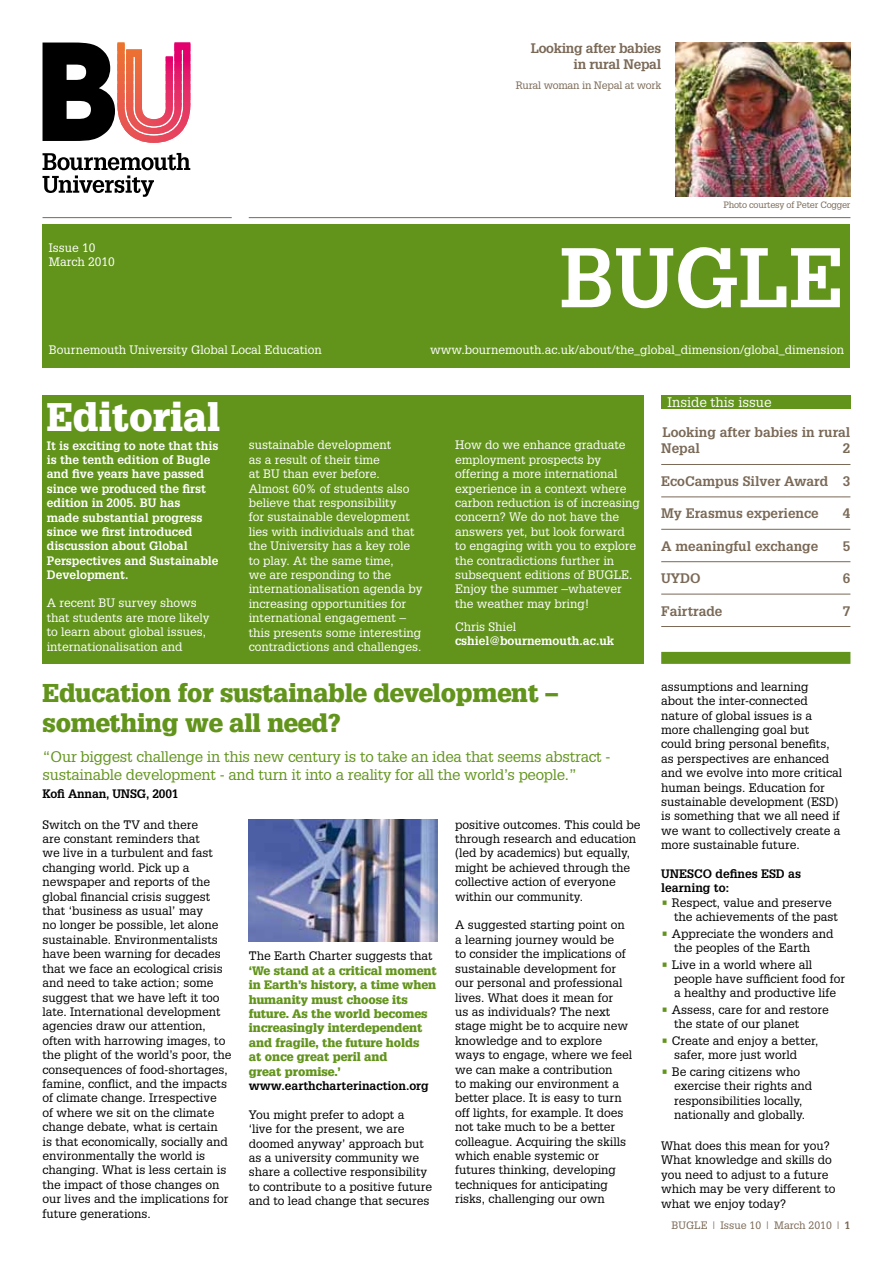
<style>
.page{position:relative;width:893px;height:1263px;background:#fff}
.page>*{position:absolute;margin:0;border:0;box-sizing:border-box;transform-origin:0 0}
.t1{font:700 82.5px "Glypha LT";color:#fff}
.t2{font:900 39px "Glypha LT";color:#fff}
.t3{font:900 25.2px/30.3px "Glypha LT";letter-spacing:-.01em;color:#62941c}
.t4{font:15px/18px "Glypha LT";letter-spacing:-.015em;color:#62941c}
.t5{font:700 13.5px/16.2px "Glypha LT";color:#7a6957}
.t6{font:700 13.5px/16.2px "Glypha LT";letter-spacing:-.02em;color:#7a6957;text-align:right}
.t7{font:13.5px "Glypha LT";color:#fff}
.t8{font:12px/14.4px "Glypha LT";color:#000}
.t9{font:12px/14.4px "Glypha LT";color:#fff}
.t10{font:700 12px/14.4px "Glypha LT";color:#fff}
.t11{font:900 12px/14.4px "Glypha LT";color:#62941c}
.t12{font:700 12px/14.4px "Glypha LT";color:#000}
.t13{font:10.5px "Glypha LT";color:#7a6957}
.t14{font:10.5px "Glypha LT";letter-spacing:-.02em;color:#7a6957}
.t15{font:9px "Glypha LT";letter-spacing:-.02em;color:#7a6957}
.s1{color:#62941c}
.s2{font-weight:700}
</style>
<div class="page">
<svg style="left:43px;top:153px;width:147px;height:44px"></svg>
<svg style="left:43px;top:43px;width:147px;height:100px"></svg>
<div style="left:43px;top:224px;width:807px;height:143px;background:#62941c"></div>
<hr style="left:43px;top:217px;width:189px;height:1px;background:#7a6957">
<hr style="left:249px;top:217px;width:601px;height:1px;background:#7a6957">
<img style="left:249px;top:819px;width:189px;height:122px">
<div style="left:43px;top:395px;width:601px;height:269px;background:#62941c"></div>
<div style="left:661px;top:395px;width:189px;height:14px;background:#62941c"></div>
<img style="left:675px;top:43px;width:175px;height:154px">
<hr style="left:661px;top:464px;width:189px;height:1px;background:#7a6957">
<hr style="left:661px;top:496px;width:189px;height:1px;background:#7a6957">
<hr style="left:661px;top:529px;width:189px;height:1px;background:#7a6957">
<hr style="left:661px;top:561px;width:189px;height:1px;background:#7a6957">
<hr style="left:661px;top:594px;width:189px;height:1px;background:#7a6957">
<hr style="left:661px;top:626px;width:189px;height:1px;background:#7a6957">
<div style="left:661px;top:652px;width:189px;height:12px;background:#62941c"></div>
<p class="t9" style="left:49px;top:240px;width:68px">Issue 10<br>March 2010</p>
<p class="t6" style="left:531px;top:40px;width:132px">Looking after babies in rural Nepal</p>
<p class="t14" style="left:516px;top:79px;width:147px">Rural woman in Nepal at work</p>
<p class="t15" style="left:723px;top:199px;width:128px">Photo courtesy of Peter Cogger</p>
<h1 class="t1" style="left:560px;top:227px;width:286px">BUGLE</h1>
<p class="t9" style="left:49px;top:342px;width:274px">Bournemouth University Global Local Education</p>
<p class="t9" style="left:430px;top:342px;width:415px">www.bournemouth.ac.uk/about/the_global_dimension/global_dimension</p>
<h2 class="t2" style="left:47px;top:393px;width:175px">Editorial</h2>
<p class="t10" style="left:47px;top:438px;width:173px">It is exciting to note that this is the tenth edition of Bugle and five years have passed since we produced the first edition in 2005. BU has<br>made substantial progress since we first introduced discussion about Global<br>Perspectives and Sustainable<br>Development.</p>
<p class="t9" style="left:47px;top:596px;width:164px">A recent BU survey shows that students are more likely to learn about global issues, internationalisation and</p>
<h3 class="t3" style="left:43px;top:678px;width:517px">Education for sustainable development – something we all need?</h3>
<p class="t9" style="left:249px;top:438px;width:175px">sustainable development<br>as a result of their time<br>at BU than ever before.<br>Almost 60% of students also believe that responsibility<br>for sustainable development lies with individuals and that the University has a key role to play. At the same time,<br>we are responding to the internationalisation agenda by increasing opportunities for international engagement – this presents some interesting contradictions and challenges.</p>
<p class="t9" style="left:455px;top:438px;width:186px">How do we enhance graduate employment prospects by offering a more international experience in a context where carbon reduction is of increasing concern? We do not have the answers yet, but look forward<br>to engaging with you to explore the contradictions further in subsequent editions of BUGLE.<br>Enjoy the summer –whatever the weather may bring!</p>
<p class="t9" style="left:455px;top:619px;width:63px">Chris Shiel</p>
<p class="t10" style="left:455px;top:633px;width:161px">cshiel@bournemouth.ac.uk</p>
<p class="t4" style="left:43px;top:747px;width:569px">“Our biggest challenge in this new century is to take an idea that seems abstract - sustainable development - and turn it into a reality for all the world’s people.”</p>
<p class="t12" style="left:43px;top:786px;width:138px">Kofi Annan, UNSG, 2001</p>
<p class="t8" style="left:43px;top:817px;width:190px">Switch on the TV and there<br>are constant reminders that<br>we live in a turbulent and fast changing world. Pick up a newspaper and reports of the global financial crisis suggest that ‘business as usual’ may<br>no longer be possible, let alone sustainable. Environmentalists have been warning for decades that we face an ecological crisis and need to take action; some suggest that we have left it too late. International development agencies draw our attention, often with harrowing images, to the plight of the world’s poor, the consequences of food-shortages, famine, conflict, and the impacts of climate change. Irrespective<br>of where we sit on the climate change debate, what is certain<br>is that economically, socially and environmentally the world is changing. What is less certain is the impact of those changes on our lives and the implications for future generations.</p>
<p class="t8" style="left:249px;top:949px;width:185px">The Earth Charter suggests that</p>
<p class="t11" style="left:249px;top:963px;width:190px">‘We stand at a critical moment in Earth’s history, a time when humanity must choose its future. As the world becomes increasingly interdependent and fragile, the future holds<br>at once great peril and<br>great promise.’</p>
<p class="t12" style="left:249px;top:1078px;width:181px">www.earthcharterinaction.org</p>
<p class="t8" style="left:249px;top:1107px;width:185px">You might prefer to adopt a<br>‘live for the present, we are doomed anyway’ approach but as a university community we share a collective responsibility to contribute to a positive future and to lead change that secures</p>
<p class="t8" style="left:455px;top:817px;width:187px">positive outcomes. This could be through research and education (led by academics) but equally, might be achieved through the collective action of everyone within our community.</p>
<p class="t8" style="left:455px;top:918px;width:179px">A suggested starting point on a learning journey would be<br>to consider the implications of sustainable development for our personal and professional lives. What does it mean for<br>us as individuals? The next stage might be to acquire new knowledge and to explore ways to engage, where we feel we can make a contribution<br>to making our environment a better place. It is easy to turn off lights, for example. It does not take much to be a better colleague. Acquiring the skills which enable systemic or futures thinking, developing techniques for anticipating risks, challenging our own</p>
<p class="t7" style="left:668px;top:394px;width:105px">Inside this issue</p>
<p class="t5" style="left:661px;top:424px;width:191px">Looking after babies in rural<br>Nepal</p>
<p class="t5" style="left:843px;top:440px;width:9px">2</p>
<p class="t5" style="left:661px;top:473px;width:191px">EcoCampus Silver Award 3</p>
<p class="t5" style="left:661px;top:505px;width:159px">My Erasmus experience</p>
<p class="t5" style="left:843px;top:505px;width:9px">4</p>
<p class="t5" style="left:661px;top:537px;width:159px">A meaningful exchange</p>
<p class="t5" style="left:843px;top:537px;width:9px">5</p>
<p class="t5" style="left:661px;top:570px;width:41px">UYDO</p>
<p class="t5" style="left:843px;top:570px;width:9px">6</p>
<p class="t5" style="left:661px;top:602px;width:63px">Fairtrade</p>
<p class="t5" style="left:843px;top:602px;width:9px">7</p>
<p class="t8" style="left:661px;top:679px;width:182px">assumptions and learning about the inter-connected nature of global issues is a more challenging goal but could bring personal benefits, as perspectives are enhanced and we evolve into more critical human beings. Education for sustainable development (ESD) is something that we all need if we want to collectively create a more sustainable future.</p>
<p class="t12" style="left:661px;top:866px;width:141px">UNESCO defines ESD as learning to:</p>
<p class="t8" style="left:674px;top:895px;width:166px;text-indent:-13px"><span class="s1">•</span> Respect, value and preserve the achievements of the past</p>
<p class="t8" style="left:674px;top:926px;width:161px;text-indent:-13px"><span class="s1">•</span> Appreciate the wonders and the peoples of the Earth</p>
<p class="t8" style="left:674px;top:957px;width:173px;text-indent:-13px"><span class="s1">•</span> Live in a world where all people have sufficient food for a healthy and productive life</p>
<p class="t8" style="left:674px;top:1002px;width:156px;text-indent:-13px"><span class="s1">•</span> Assess, care for and restore the state of our planet</p>
<p class="t8" style="left:674px;top:1033px;width:146px;text-indent:-13px"><span class="s1">•</span> Create and enjoy a better, safer, more just world</p>
<p class="t8" style="left:674px;top:1064px;width:140px;text-indent:-13px"><span class="s1">•</span> Be caring citizens who exercise their rights and responsibilities locally, nationally and globally.</p>
<p class="t8" style="left:661px;top:1138px;width:176px">What does this mean for you?<br>What knowledge and skills do you need to adjust to a future which may be very different to what we enjoy today?</p>
<p class="t13" style="left:671px;top:1218px;width:180px">BUGLE | Issue 10 | March 2010 | <span class="s2">1</span></p>
</div>
